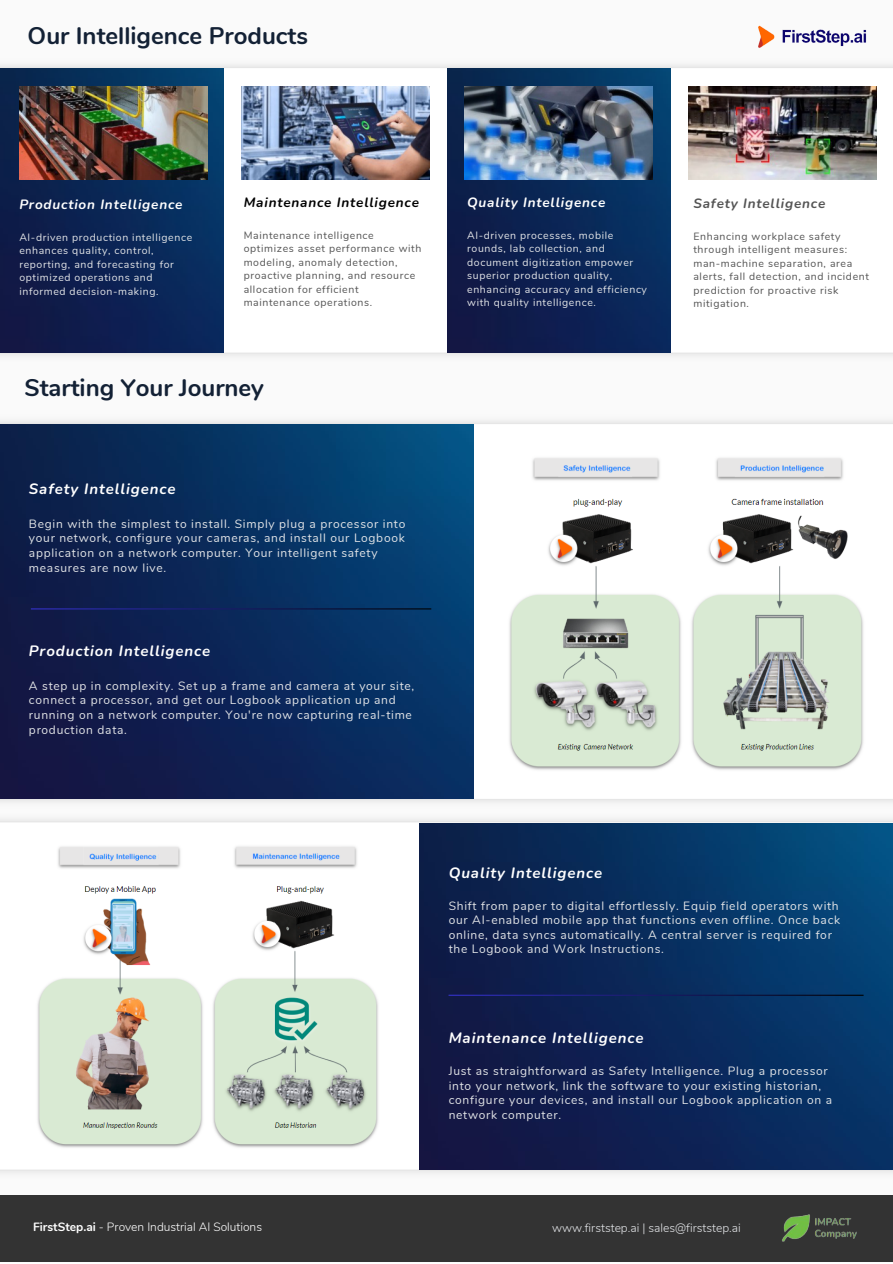
<style>
.page{position:relative;width:893px;height:1264px;background:#fff}
.page>*{position:absolute;margin:0;border:0;box-sizing:border-box;transform-origin:0 0}
.t1{font:700 24px "Nunito";color:#132135}
.t2{font:italic 700 15px "Nunito";letter-spacing:.06em;color:#fff}
.t3{font:italic 700 13.5px "Nunito";letter-spacing:.06em;color:#fff}
.t4{font:italic 700 13.5px "Nunito";letter-spacing:.06em;color:#000}
.t5{font:italic 700 13.5px "Nunito";letter-spacing:.06em;color:#545454}
.t6{font:12px/14.5px "Nunito";letter-spacing:.06em;color:#e2e4e7}
.t7{font:300 12px "Nunito";color:#fff}
.t8{font:300 12px "Nunito";color:#e2e4e7}
.t9{font:10.5px/13.5px "Nunito";letter-spacing:.06em;color:#545454}
.t10{font:10.5px/13.5px "Nunito";letter-spacing:.06em;color:#e2e4e7}
.s1{font-weight:700}
</style>
<div class="page">
<div style="left:0;top:0;width:892px;height:1262px;background:#fafafa"></div>
<img style="left:0;top:331px;width:892px;height:25px">
<img style="left:0;top:65px;width:892px;height:15px">
<div style="left:0;top:80px;width:892px;height:251px;background:#fff"></div>
<img style="left:0;top:68px;width:224px;height:285px">
<img style="left:447px;top:68px;width:223px;height:285px">
<img style="left:19px;top:86px;width:188px;height:94px">
<img style="left:241px;top:86px;width:188px;height:94px">
<img style="left:465px;top:86px;width:187px;height:94px">
<img style="left:689px;top:86px;width:187px;height:94px">
<img style="left:0;top:421px;width:892px;height:16px">
<img style="left:0;top:774px;width:892px;height:28px">
<div style="left:0;top:437px;width:892px;height:337px;background:#fff"></div>
<img style="left:0;top:424px;width:473px;height:374px">
<img style="left:506px;top:458px;width:361px;height:317px">
<img style="left:0;top:1169px;width:892px;height:4px">
<div style="left:0;top:846px;width:892px;height:302px;background:#fff"></div>
<img style="left:419px;top:823px;width:473px;height:346px">
<img style="left:33px;top:840px;width:349px;height:308px">
<div style="left:0;top:1195px;width:892px;height:67px;background:#333"></div>
<img style="left:782px;top:1214px;width:75px;height:28px">
<img style="left:758px;top:25px;width:109px;height:23px">
<hr style="left:31px;top:608px;width:400px;height:1px;background:#fff">
<hr style="left:448px;top:994px;width:415px;height:1px;background:#fff">
<p class="t1" style="left:28px;top:19px;width:282px">Our Intelligence Products</p>
<p class="t3" style="left:19px;top:196px;width:165px">Production Intelligence</p>
<p class="t10" style="left:19px;top:231px;width:174px">AI-driven production intelligence enhances quality, control, reporting, and forecasting for optimized operations and informed decision-making.</p>
<p class="t4" style="left:244px;top:194px;width:177px">Maintenance Intelligence</p>
<p class="t9" style="left:244px;top:228px;width:179px">Maintenance intelligence optimizes asset performance with modeling, anomaly detection, proactive planning, and resource allocation for efficient maintenance operations.</p>
<p class="t1" style="left:24px;top:372px;width:241px">Starting Your Journey</p>
<p class="t2" style="left:29px;top:479px;width:148px">Safety Intelligence</p>
<p class="t6" style="left:29px;top:516px;width:378px">Begin with the simplest to install. Simply plug a processor into your network, configure your cameras, and install our Logbook application on a network computer. Your intelligent safety measures are now live.</p>
<p class="t2" style="left:29px;top:641px;width:183px">Production Intelligence</p>
<p class="t6" style="left:29px;top:678px;width:387px">A step up in complexity. Set up a frame and camera at your site, connect a processor, and get our Logbook application up and running on a network computer. You're now capturing real-time production data.</p>
<p class="t3" style="left:467px;top:194px;width:140px">Quality Intelligence</p>
<p class="t10" style="left:467px;top:228px;width:181px">AI-driven processes, mobile rounds, lab collection, and document digitization empower superior production quality, enhancing accuracy and efficiency with quality intelligence.</p>
<p class="t5" style="left:693px;top:194px;width:133px">Safety Intelligence</p>
<p class="t9" style="left:693px;top:229px;width:177px">Enhancing workplace safety through intelligent measures: man-machine separation, area alerts, fall detection, and incident prediction for proactive risk mitigation.</p>
<p class="t2" style="left:448px;top:862px;width:155px">Quality Intelligence</p>
<p class="t6" style="left:448px;top:898px;width:393px">Shift from paper to digital effortlessly. Equip field operators with our AI-enabled mobile app that functions even offline. Once back online, data syncs automatically. A central server is required for the Logbook and Work Instructions.</p>
<p class="t2" style="left:448px;top:1028px;width:196px">Maintenance Intelligence</p>
<p class="t6" style="left:448px;top:1063px;width:385px">Just as straightforward as Safety Intelligence. Plug a processor into your network, link the software to your existing historian, configure your devices, and install our Logbook application on a network computer.</p>
<p class="t7" style="left:33px;top:1219px;width:230px"><span class="s1">FirstStep.ai</span> - Proven Industrial AI Solutions</p>
<p class="t8" style="left:552px;top:1219px;width:190px">www.firststep.ai | sales@firststep.ai</p>
</div>
